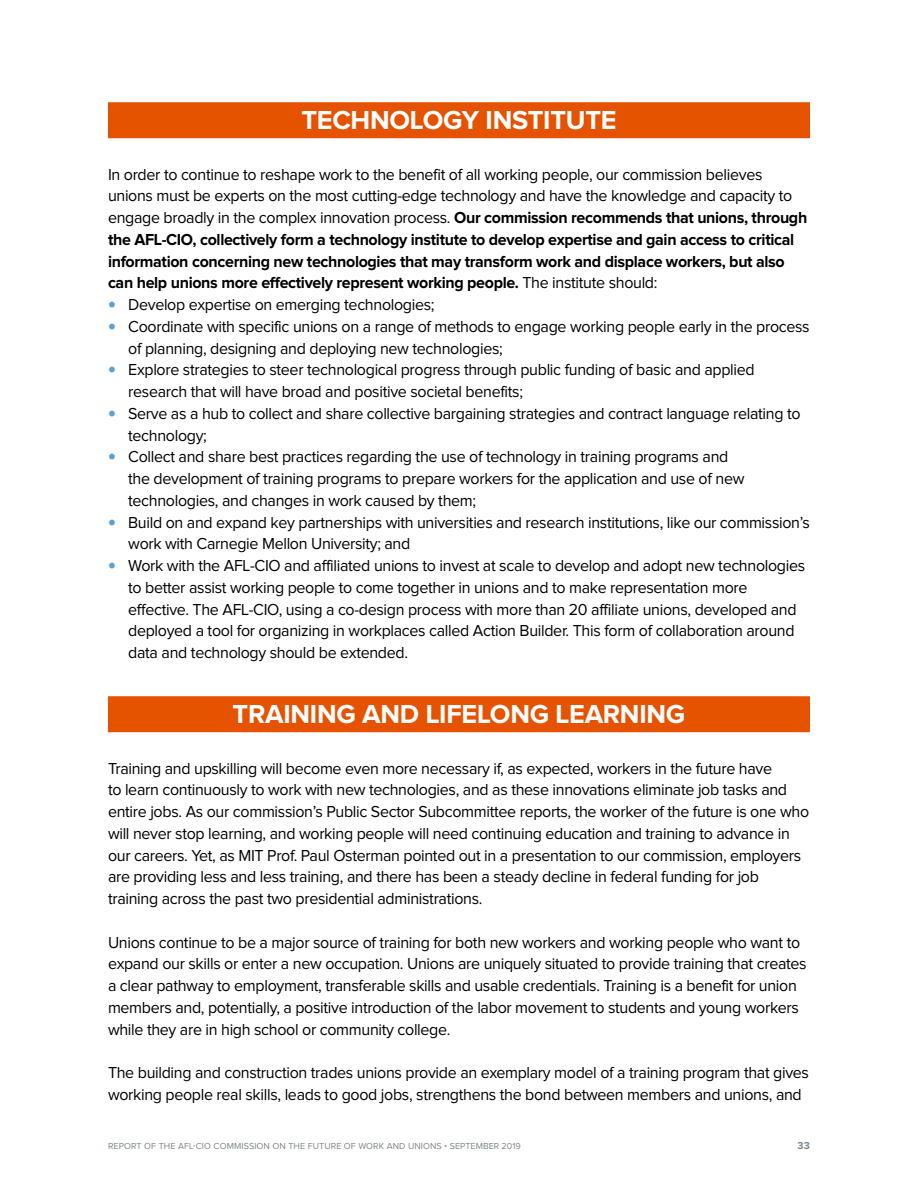
<style>
.page{position:relative;width:918px;height:1188px;background:#fff}
.page>*{position:absolute;margin:0;border:0;box-sizing:border-box;transform-origin:0 0}
.t1{font:700 27px "Proxima Nova";letter-spacing:-.01em;color:#fff}
.t2{font:16.5px/21.8px "Proxima Nova";letter-spacing:-.02em;color:#000}
.t3{font:700 16.5px/21.8px "Proxima Nova";letter-spacing:-.02em;color:#000}
.t4{font:700 10.5px "Proxima Nova";color:#7b868c}
.t5{font:9px "Proxima Nova";letter-spacing:.01em;color:#7b868c}
.s1{font-weight:400}
.s2{font-weight:900;font-size:22.5px;color:#58a0d7}
</style>
<div class="page">
<div style="left:108px;top:102px;width:702px;height:36px;background:#e65300"></div>
<div style="left:108px;top:696px;width:702px;height:36px;background:#e65300"></div>
<h1 class="t1" style="left:301px;top:105px;width:317px">TECHNOLOGY INSTITUTE</h1>
<p class="t3" style="left:108px;top:164px;width:701px"><span class="s1">In order to continue to reshape work to the benefit of all working people, our commission believes unions must be experts on the most cutting-edge technology and have the knowledge and capacity to engage broadly in the complex innovation process.</span> Our commission recommends that unions, through the AFL-CIO, collectively form a technology institute to develop expertise and gain access to critical information concerning new technologies that may transform work and displace workers, but also can help unions more effectively represent working people. <span class="s1">The institute should:</span></p>
<p class="t2" style="left:108px;top:294px;width:328px"><span class="s2">•</span> Develop expertise on emerging technologies;</p>
<p class="t2" style="left:128px;top:316px;width:683px;text-indent:-20px"><span class="s2">•</span> Coordinate with specific unions on a range of methods to engage working people early in the process of planning, designing and deploying new technologies;</p>
<p class="t2" style="left:128px;top:359px;width:628px;text-indent:-20px"><span class="s2">•</span> Explore strategies to steer technological progress through public funding of basic and applied research that will have broad and positive societal benefits;</p>
<p class="t2" style="left:128px;top:403px;width:674px;text-indent:-20px"><span class="s2">•</span> Serve as a hub to collect and share collective bargaining strategies and contract language relating to technology;</p>
<p class="t2" style="left:128px;top:446px;width:618px;text-indent:-20px"><span class="s2">•</span> Collect and share best practices regarding the use of technology in training programs and the development of training programs to prepare workers for the application and use of new technologies, and changes in work caused by them;</p>
<p class="t2" style="left:128px;top:512px;width:683px;text-indent:-20px"><span class="s2">•</span> Build on and expand key partnerships with universities and research institutions, like our commission’s work with Carnegie Mellon University; and</p>
<p class="t2" style="left:128px;top:555px;width:679px;text-indent:-20px"><span class="s2">•</span> Work with the AFL-CIO and affiliated unions to invest at scale to develop and adopt new technologies to better assist working people to come together in unions and to make representation more effective. The AFL-CIO, using a co-design process with more than 20 affiliate unions, developed and deployed a tool for organizing in workplaces called Action Builder. This form of collaboration around data and technology should be extended.</p>
<h1 class="t1" style="left:233px;top:699px;width:454px">TRAINING AND LIFELONG LEARNING</h1>
<p class="t2" style="left:108px;top:758px;width:703px">Training and upskilling will become even more necessary if, as expected, workers in the future have<br>to learn continuously to work with new technologies, and as these innovations eliminate job tasks and entire jobs. As our commission’s Public Sector Subcommittee reports, the worker of the future is one who will never stop learning, and working people will need continuing education and training to advance in our careers. Yet, as MIT Prof. Paul Osterman pointed out in a presentation to our commission, employers are providing less and less training, and there has been a steady decline in federal funding for job training across the past two presidential administrations.</p>
<p class="t2" style="left:108px;top:932px;width:700px">Unions continue to be a major source of training for both new workers and working people who want to expand our skills or enter a new occupation. Unions are uniquely situated to provide training that creates a clear pathway to employment, transferable skills and usable credentials. Training is a benefit for union members and, potentially, a positive introduction of the labor movement to students and young workers while they are in high school or community college.</p>
<p class="t2" style="left:108px;top:1062px;width:703px">The building and construction trades unions provide an exemplary model of a training program that gives working people real skills, leads to good jobs, strengthens the bond between members and unions, and</p>
<p class="t5" style="left:108px;top:1141px;width:414px">REPORT OF THE AFL-CIO COMMISSION ON THE FUTURE OF WORK AND UNIONS • SEPTEMBER 2019</p>
<p class="t4" style="left:798px;top:1140px;width:14px">33</p>
</div>
